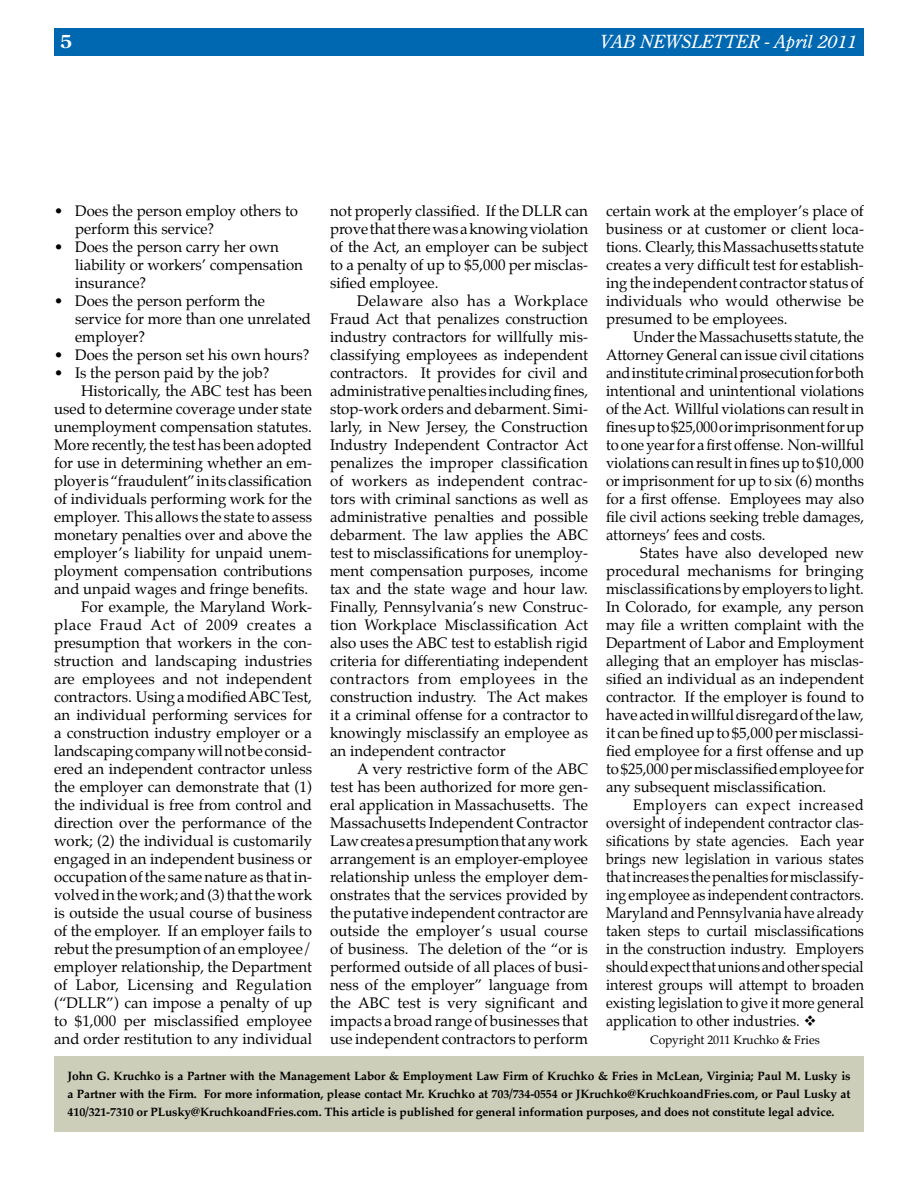
<style>
.page{position:relative;width:918px;height:1188px;background:#fff}
.page>*{position:absolute;margin:0;border:0;box-sizing:border-box;transform-origin:0 0}
.t1{font:italic 18px "Century Old Style Std";color:#fff}
.t2{font:700 18px "Century Old Style Std";color:#fff}
.t3{font:15px/18px "Palatino";color:#000;text-align:justify}
.t4{font:15px/18px "Palatino";color:#000;text-align:justify;scale:.95 1}
.t5{font:15px "Palatino";letter-spacing:.02em;color:#000}
.t6{font:15px "Palatino";letter-spacing:.04em;color:#000}
.t7{font:700 12px/18px "Palatino";letter-spacing:-.01em;color:#000;text-align:justify}
.t8{font:12px "Palatino";letter-spacing:-.005em;color:#000}
</style>
<div class="page">
<div style="left:54px;top:28px;width:810px;height:28px;background:#0067b1"></div>
<div style="left:54px;top:1056px;width:810px;height:76px;background:#ccceb9"></div>
<p class="t2" style="left:60px;top:30px;width:13px">5</p>
<p class="t1" style="left:600px;top:30px;width:258px">VAB NEWSLETTER - April 2011</p>
<p class="t3" style="left:75px;top:202px;width:225px;text-indent:-21px">• Does the person employ others to perform this service?</p>
<p class="t3" style="left:75px;top:238px;width:229px;text-align:left;text-indent:-21px">• Does the person carry her own liability or workers’ compensation insurance?</p>
<p class="t3" style="left:75px;top:292px;width:237px;text-align:left;text-indent:-21px">• Does the person perform the service for more than one unrelated employer?</p>
<p class="t3" style="left:54px;top:346px;width:257px">• Does the person set his own hours?</p>
<p class="t3" style="left:54px;top:364px;width:217px">• Is the person paid by the job?</p>
<p class="t3" style="left:81px;top:382px;width:232px">Historically, the ABC test has been</p>
<p class="t3" style="left:54px;top:400px;width:259px">used to determine coverage under state</p>
<p class="t3" style="left:54px;top:418px;width:259px">unemployment compensation statutes.</p>
<p class="t3" style="left:54px;top:436px;width:259px">More recently, the test has been adopted</p>
<p class="t3" style="left:54px;top:454px;width:259px">for use in determining whether an em-</p>
<p class="t3" style="left:54px;top:472px;width:259px">ployer is “fraudulent” in its classification</p>
<p class="t3" style="left:54px;top:490px;width:259px">of individuals performing work for the</p>
<p class="t3" style="left:54px;top:508px;width:259px">employer. This allows the state to assess</p>
<p class="t3" style="left:54px;top:526px;width:259px">monetary penalties over and above the</p>
<p class="t3" style="left:54px;top:544px;width:259px">employer’s liability for unpaid unem-</p>
<p class="t3" style="left:54px;top:562px;width:259px">ployment compensation contributions</p>
<p class="t3" style="left:54px;top:580px;width:256px">and unpaid wages and fringe benefits.</p>
<p class="t3" style="left:81px;top:598px;width:232px">For example, the Maryland Work-</p>
<p class="t6" style="left:54px;top:612px;width:259px">place Fraud Act of 2009 creates a</p>
<p class="t3" style="left:54px;top:634px;width:259px">presumption that workers in the con-</p>
<p class="t3" style="left:54px;top:652px;width:260px">struction and landscaping industries</p>
<p class="t3" style="left:54px;top:670px;width:259px">are employees and not independent</p>
<p class="t3" style="left:54px;top:688px;width:259px">contractors. Using a modified ABC Test,</p>
<p class="t3" style="left:54px;top:706px;width:259px">an individual performing services for</p>
<p class="t3" style="left:54px;top:724px;width:259px">a construction industry employer or a</p>
<p class="t3" style="left:54px;top:742px;width:260px">landscaping company will not be consid-</p>
<p class="t3" style="left:54px;top:760px;width:259px">ered an independent contractor unless</p>
<p class="t3" style="left:54px;top:778px;width:259px">the employer can demonstrate that (1)</p>
<p class="t3" style="left:54px;top:796px;width:259px">the individual is free from control and</p>
<p class="t3" style="left:54px;top:814px;width:259px">direction over the performance of the</p>
<p class="t3" style="left:54px;top:832px;width:259px">work; (2) the individual is customarily</p>
<p class="t3" style="left:54px;top:850px;width:259px">engaged in an independent business or</p>
<p class="t3" style="left:54px;top:868px;width:259px">occupation of the same nature as that in-</p>
<p class="t3" style="left:54px;top:886px;width:260px">volved in the work; and (3) that the work</p>
<p class="t3" style="left:54px;top:904px;width:259px">is outside the usual course of business</p>
<p class="t3" style="left:54px;top:922px;width:259px">of the employer. If an employer fails to</p>
<p class="t3" style="left:54px;top:940px;width:259px">rebut the presumption of an employee/</p>
<p class="t3" style="left:54px;top:958px;width:259px">employer relationship, the Department</p>
<p class="t5" style="left:54px;top:972px;width:259px">of Labor, Licensing and Regulation</p>
<p class="t3" style="left:54px;top:994px;width:259px">(“DLLR”) can impose a penalty of up</p>
<p class="t3" style="left:54px;top:1012px;width:259px">to $1,000 per misclassified employee</p>
<p class="t3" style="left:54px;top:1030px;width:259px">and order restitution to any individual</p>
<p class="t3" style="left:330px;top:202px;width:260px">not properly classified. If the DLLR can prove that there was a knowing violation of the Act, an employer can be subject to a penalty of up to $5,000 per misclas&shy;sified employee.</p>
<p class="t3" style="left:330px;top:292px;width:260px;text-indent:27px">Delaware also has a Workplace Fraud Act that penalizes construction industry contractors for willfully mis&shy;classifying employees as independent contractors. It provides for civil and administrative penalties including fines, stop-work orders and debarment. Simi&shy;larly, in New Jersey, the Construction Industry Independent Contractor Act penalizes the improper classification of workers as independent contrac&shy;tors with criminal sanctions as well as administrative penalties and possible debarment. The law applies the ABC test to misclassifications for unemploy&shy;ment compensation purposes, income tax and the state wage and hour law.<br>Finally, Pennsylvania’s new Construc&shy;tion Workplace Misclassification Act also uses the ABC test to establish rigid criteria for differentiating independent contractors from employees in the construction industry. The Act makes it a criminal offense for a contractor to knowingly misclassify an employee as an independent contractor</p>
<p class="t3" style="left:330px;top:760px;width:260px;text-indent:27px">A very restrictive form of the ABC test has been authorized for more gen&shy;eral application in Massachusetts. The Massachusetts Independent Contractor Law creates a presumption that any work arrangement is an employer-employee relationship unless the employer dem&shy;onstrates that the services provided by the putative independent contractor are outside the employer’s usual course of business. The deletion of the “or is performed outside of all places of busi&shy;ness of the employer” language from the ABC test is very significant and impacts a broad range of businesses that use independent contractors to perform</p>
<p class="t3" style="left:606px;top:202px;width:260px">certain work at the employer’s place of business or at customer or client loca&shy;tions. Clearly, this Massachusetts statute creates a very difficult test for establish&shy;ing the independent contractor status of individuals who would otherwise be presumed to be employees.</p>
<p class="t3" style="left:606px;top:328px;width:260px;text-indent:27px">Under the Massachusetts statute, the Attorney General can issue civil citations and institute criminal prosecution for both intentional and unintentional violations of the Act. Willful violations can result in fines up to $25,000 or imprisonment for up to one year for a first offense. Non-willful violations can result in fines up to $10,000 or imprisonment for up to six (6) months for a first offense. Employees may also file civil actions seeking treble damages, attorneys’ fees and costs.</p>
<p class="t3" style="left:606px;top:544px;width:260px;text-indent:34px">States have also developed new procedural mechanisms for bringing misclassifications by employers to light.<br>In Colorado, for example, any person may file a written complaint with the Department of Labor and Employment alleging that an employer has misclas&shy;sified an individual as an independent contractor. If the employer is found to have acted in willful disregard of the law, it can be fined up to $5,000 per misclassi&shy;fied employee for a first offense and up to $25,000 per misclassified employee for any subsequent misclassification.</p>
<p class="t4" style="left:606px;top:796px;width:273px;text-indent:27px">Employers can expect increased oversight of independent contractor clas&shy;sifications by state agencies. Each year brings new legislation in various states that increases the penalties for misclassify&shy;ing employee as independent contractors.<br>Maryland and Pennsylvania have already taken steps to curtail misclassifications in the construction industry. Employers should expect that unions and other special interest groups will attempt to broaden existing legislation to give it more general application to other industries. ❖</p>
<p class="t8" style="left:650px;top:1030px;width:171px">Copyright 2011 Kruchko &amp; Fries</p>
<p class="t7" style="left:68px;top:1067px;width:784px">John G. Kruchko is a Partner with the Management Labor &amp; Employment Law Firm of Kruchko &amp; Fries in McLean, Virginia; Paul M. Lusky is a Partner with the Firm. For more information, please contact Mr. Kruchko at 703/734-0554 or JKruchko@KruchkoandFries.com, or Paul Lusky at 410/321-7310 or PLusky@KruchkoandFries.com. This article is published for general information purposes, and does not constitute legal advice.</p>
</div>
